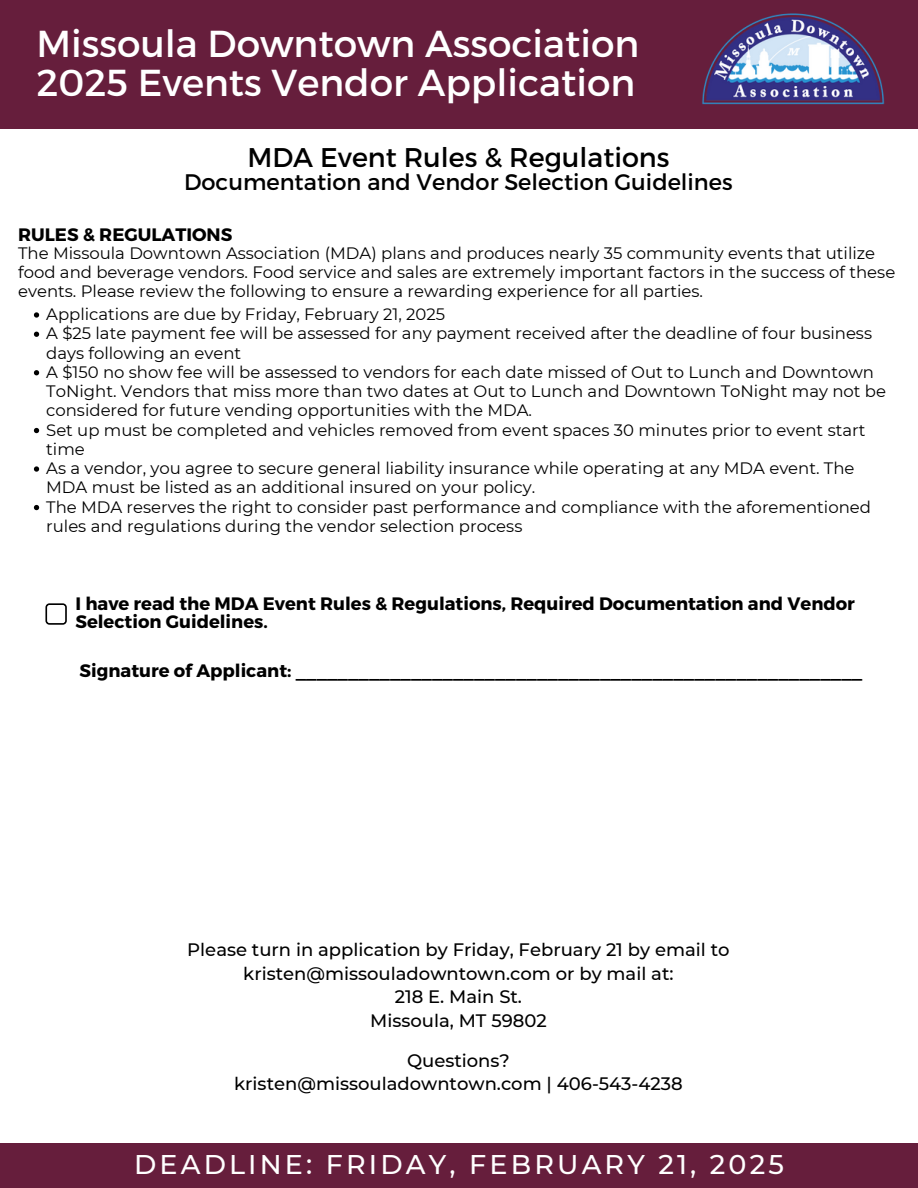
<style>
.page{position:relative;width:918px;height:1188px;background:#fff}
.page>*{position:absolute;margin:0;border:0;box-sizing:border-box;transform-origin:0 0}
.t1{font:37.5px/38.2px "Montserrat";color:#fff}
.t2{font:500 27px "Montserrat";letter-spacing:.115em;color:#fff}
.t3{font:27px "Montserrat";color:#000}
.t4{font:22.5px "Montserrat";color:#000}
.t5{font:700 18px/18px "Montserrat";color:#000}
.t6{font:500 18px/23.7px "Montserrat";color:#000;text-align:center}
.t7{font:16.5px/19.2px "Montserrat";color:#000}
</style>
<div class="page">
<div style="left:0;top:0;width:918px;height:129px;background:#661e3c"></div>
<div style="left:0;top:1143px;width:918px;height:45px;background:#661e3c"></div>
<img style="left:702px;top:13px;width:183px;height:92px">
<svg style="left:45px;top:603px;width:22px;height:22px"></svg>
<svg style="left:34px;top:312px;width:5px;height:6px"></svg>
<svg style="left:34px;top:332px;width:5px;height:5px"></svg>
<svg style="left:34px;top:370px;width:5px;height:5px"></svg>
<svg style="left:34px;top:428px;width:5px;height:5px"></svg>
<svg style="left:34px;top:466px;width:5px;height:6px"></svg>
<svg style="left:34px;top:505px;width:5px;height:5px"></svg>
<h1 class="t1" style="left:36px;top:23px;width:605px">Missoula Downtown Association<br>2025 Events Vendor Application</h1>
<p class="t3" style="left:247px;top:140px;width:424px">MDA Event Rules &amp; Regulations</p>
<p class="t4" style="left:184px;top:168px;width:550px">Documentation and Vendor Selection Guidelines</p>
<p class="t5" style="left:18px;top:225px;width:216px">RULES &amp; REGULATIONS</p>
<p class="t7" style="left:18px;top:243px;width:879px">The Missoula Downtown Association (MDA) plans and produces nearly 35 community events that utilize food and beverage vendors. Food service and sales are extremely important factors in the success of these events. Please review the following to ensure a rewarding experience for all parties.</p>
<p class="t7" style="left:46px;top:305px;width:841px">Applications are due by Friday, February 21, 2025<br>A $25 late payment fee will be assessed for any payment received after the deadline of four business days following an event<br>A $150 no show fee will be assessed to vendors for each date missed of Out to Lunch and Downtown ToNight. Vendors that miss more than two dates at Out to Lunch and Downtown ToNight may not be considered for future vending opportunities with the MDA.<br>Set up must be completed and vehicles removed from event spaces 30 minutes prior to event start time<br>As a vendor, you agree to secure general liability insurance while operating at any MDA event. The MDA must be listed as an additional insured on your policy.<br>The MDA reserves the right to consider past performance and compliance with the aforementioned rules and regulations during the vendor selection process</p>
<p class="t5" style="left:75px;top:594px;width:781px">I have read the MDA Event Rules &amp; Regulations, Required Documentation and Vendor<br>Selection Guidelines.</p>
<h4 class="t5" style="left:80px;top:661px;width:784px">Signature of Applicant: ______________________________________________________</h4>
<h4 class="t6" style="left:187px;top:938px;width:544px">Please turn in application by Friday, February 21 by email to kristen@missouladowntown.com or by mail at:<br>218 E. Main St.<br>Missoula, MT 59802</h4>
<h4 class="t6" style="left:234px;top:1050px;width:450px;line-height:22.5px">Questions?<br>kristen@missouladowntown.com | 406-543-4238</h4>
<h3 class="t2" style="left:134px;top:1148px;width:651px">DEADLINE: FRIDAY, FEBRUARY 21, 2025</h3>
</div>
